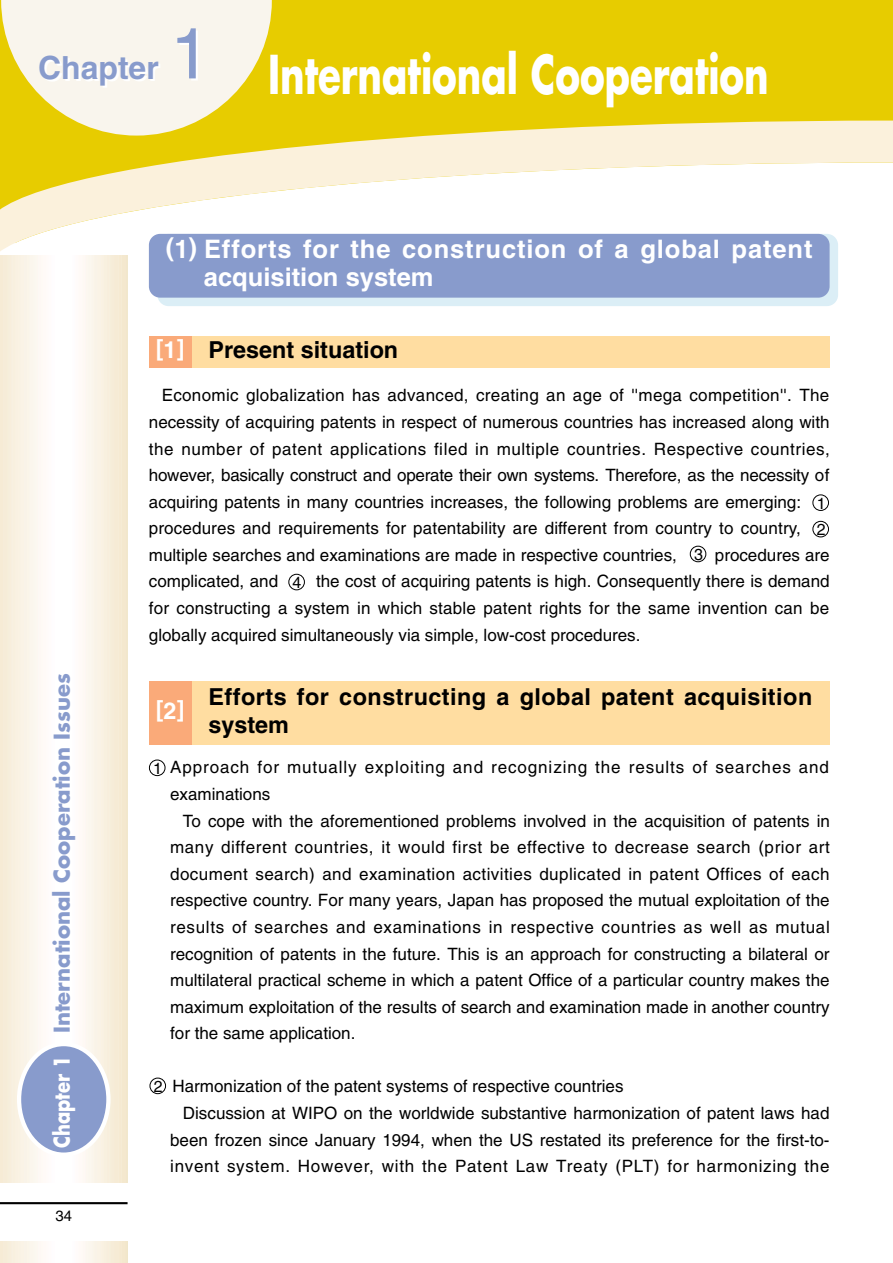
<style>
.page{position:relative;width:893px;height:1263px;background:#fff}
.page>*{position:absolute;margin:0;border:0;box-sizing:border-box;transform-origin:0 0}
.t1{font:71.25px "Helvetica";color:#889bcc}
.t2{font:700 52.05px "Futura";color:#fff;scale:.71 1}
.t3{font:700 31.95px "Helvetica";color:#889bcc}
.t4{font:700 25.5px/27.6px "Helvetica";letter-spacing:.035em;color:#fff}
.t5{font:700 23.4px/27.6px "Helvetica";letter-spacing:.02em;color:#000}
.t6{font:700 23.4px "Helvetica";color:#000}
.t7{font:700 23.4px "Helvetica";color:#fff}
.t8{font:700 21.3px "Futura";color:#889bcc}
.t9{font:16.95px/26.5px "Helvetica";color:#000;text-align:justify}
.t10{font:16.95px/26.5px "Helvetica";letter-spacing:.055em;color:#000}
.t11{font:16.95px "Helvetica";letter-spacing:.045em;color:#000}
.t12{font:15.9px/26.2px "Helvetica";color:#000}
.t13{font:14.85px "Helvetica";color:#000}
.s1{color:#fff}
</style>
<div class="page">
<div style="left:0;top:0;width:892px;height:121px;background:#e7cc00"></div>
<svg style="left:0;top:121px;width:892px;height:148px"></svg>
<svg style="left:1px;top:0;width:271px;height:136px;background:#f5ecb9"></svg>
<div style="left:0;top:255px;width:5px;height:927px;background:#f6ebd5"></div>
<div style="left:5px;top:255px;width:5px;height:927px;background:#f7eed9"></div>
<hr style="left:10px;top:255px;width:4px;height:927px;background:#f7eede">
<div style="left:14px;top:255px;width:5px;height:927px;background:#f9f1e2"></div>
<div style="left:19px;top:255px;width:5px;height:927px;background:#faf3e6"></div>
<div style="left:24px;top:255px;width:5px;height:927px;background:#f9f3e8"></div>
<div style="left:28px;top:255px;width:5px;height:927px;background:#fbf6ed"></div>
<div style="left:33px;top:255px;width:5px;height:927px;background:#fbf7ef"></div>
<div style="left:36px;top:255px;width:5px;height:927px;background:#fcf9f4"></div>
<div style="left:41px;top:255px;width:5px;height:927px;background:#fffaf7"></div>
<hr style="left:46px;top:255px;width:4px;height:927px;background:#fffbfa">
<div style="left:50px;top:255px;width:5px;height:927px;background:#fefefe"></div>
<hr style="left:72px;top:255px;width:4px;height:927px;background:#fefefe">
<hr style="left:75px;top:255px;width:4px;height:927px;background:#fffbfa">
<hr style="left:79px;top:255px;width:4px;height:927px;background:#fffaf7">
<div style="left:83px;top:255px;width:5px;height:927px;background:#fcf9f4"></div>
<hr style="left:84px;top:255px;width:4px;height:927px;background:#fef7f0">
<hr style="left:88px;top:255px;width:4px;height:927px;background:#fcf7ee">
<div style="left:92px;top:255px;width:5px;height:927px;background:#fbf5e9"></div>
<hr style="left:97px;top:255px;width:4px;height:927px;background:#faf3e6">
<hr style="left:101px;top:255px;width:4px;height:927px;background:#f9f1e2">
<div style="left:105px;top:255px;width:5px;height:927px;background:#f7eede"></div>
<hr style="left:109px;top:255px;width:4px;height:927px;background:#f7eed9">
<hr style="left:113px;top:255px;width:4px;height:927px;background:#f6ebd5">
<div style="left:117px;top:255px;width:5px;height:927px;background:#f6ead2"></div>
<div style="left:121px;top:255px;width:5px;height:927px;background:#f4e8ce"></div>
<hr style="left:126px;top:255px;width:2px;height:927px;background:#f0e6ca">
<svg style="left:0;top:1242px;width:41px;height:21px"></svg>
<svg style="left:83px;top:1242px;width:45px;height:21px"></svg>
<hr style="left:0;top:1202px;width:128px;height:2px;background:#000">
<div style="left:17px;top:1042px;width:93px;height:115px;background:#fff;border-radius:50%"></div>
<div style="left:21px;top:1046px;width:85px;height:107px;background:#889bcc;border-radius:50%"></div>
<div style="left:157px;top:234px;width:681px;height:72px;background:#dbeef6;border-radius:11px"></div>
<div style="left:149px;top:234px;width:680px;height:64px;background:#889bcc;border-radius:11px"></div>
<div style="left:191px;top:336px;width:638px;height:32px;background:#ffdda1"></div>
<div style="left:149px;top:336px;width:42px;height:32px;background:#faaa79"></div>
<div style="left:191px;top:681px;width:638px;height:64px;background:#ffdda1"></div>
<div style="left:149px;top:681px;width:42px;height:64px;background:#faaa79"></div>
<div style="left:288px;top:574px;width:17px;height:16px;border:1px solid #000;border-radius:50%"></div>
<div style="left:812px;top:495px;width:16px;height:16px;border:1px solid #000;border-radius:50%"></div>
<div style="left:812px;top:521px;width:16px;height:16px;border:1px solid #000;border-radius:50%"></div>
<div style="left:690px;top:546px;width:16px;height:16px;border:1px solid #000;border-radius:50%"></div>
<div style="left:149px;top:760px;width:16px;height:16px;border:1px solid #000;border-radius:50%"></div>
<div style="left:150px;top:1078px;width:16px;height:16px;border:1px solid #000;border-radius:50%"></div>
<h3 class="t3" style="left:38px;top:56px;width:122px">Chapter</h3>
<h1 class="t1" style="left:170px;top:27px;width:41px">1</h1>
<h2 class="t2" style="left:268px;top:51px;width:707px">International Cooperation</h2>
<h3 class="t4" style="left:204px;top:238px;width:610px;text-indent:-38px">(1) Efforts for the construction of a global patent acquisition system</h3>
<h3 class="t6" style="left:156px;top:341px;width:244px"><span class="s1">[1]</span> Present situation</h3>
<p class="t8" style="left:52px;top:1148px;width:476px;rotate:-90deg"><span class="s1">Chapter 1</span> International Cooperation Issues</p>
<p class="t13" style="left:56px;top:1210px;width:18px">34</p>
<p class="t9" style="left:149px;top:384px;width:682px;text-indent:13px">Economic globalization has advanced, creating an age of ''mega competition''. The necessity of acquiring patents in respect of numerous countries has increased along with the number of patent applications filed in multiple countries. Respective countries, however, basically construct and operate their own systems. Therefore, as the necessity of acquiring patents in many countries increases, the following problems are emerging:<span class="s1">ggg </span>procedures and requirements for patentability are different from country to country,<span class="s1">ggg </span>multiple searches and examinations are made in respective countries,<span class="s1">gggg</span>procedures are complicated, and<span class="s1">gggg</span>the cost of acquiring patents is high. Consequently there is demand for constructing a system in which stable patent rights for the same invention can be globally acquired simultaneously via simple, low-cost procedures.</p>
<p class="t12" style="left:816px;top:492px;width:10px">1<br>2</p>
<p class="t12" style="left:694px;top:543px;width:10px">3</p>
<p class="t12" style="left:292px;top:571px;width:10px">4</p>
<h3 class="t7" style="left:156px;top:700px;width:30px">[2]</h3>
<h3 class="t5" style="left:208px;top:686px;width:605px">Efforts for constructing a global patent acquisition system</h3>
<p class="t12" style="left:153px;top:757px;width:10px">1</p>
<p class="t12" style="left:154px;top:1075px;width:10px">2</p>
<p class="t10" style="left:170px;top:756px;width:660px">Approach for mutually exploiting and recognizing the results of searches and examinations</p>
<p class="t9" style="left:170px;top:809px;width:661px;text-indent:13px">To cope with the aforementioned problems involved in the acquisition of patents in many different countries, it would first be effective to decrease search (prior art document search) and examination activities duplicated in patent Offices of each respective country. For many years, Japan has proposed the mutual exploitation of the results of searches and examinations in respective countries as well as mutual recognition of patents in the future. This is an approach for constructing a bilateral or multilateral practical scheme in which a patent Office of a particular country makes the maximum exploitation of the results of search and examination made in another country for the same application.</p>
<p class="t9" style="left:172px;top:1075px;width:452px">Harmonization of the patent systems of respective countries</p>
<p class="t9" style="left:183px;top:1101px;width:648px">Discussion at WIPO on the worldwide substantive harmonization of patent laws had</p>
<p class="t9" style="left:170px;top:1128px;width:661px">been frozen since January 1994, when the US restated its preference for the first-to-</p>
<p class="t11" style="left:170px;top:1160px;width:660px">invent system. However, with the Patent Law Treaty (PLT) for harmonizing the</p>
</div>
